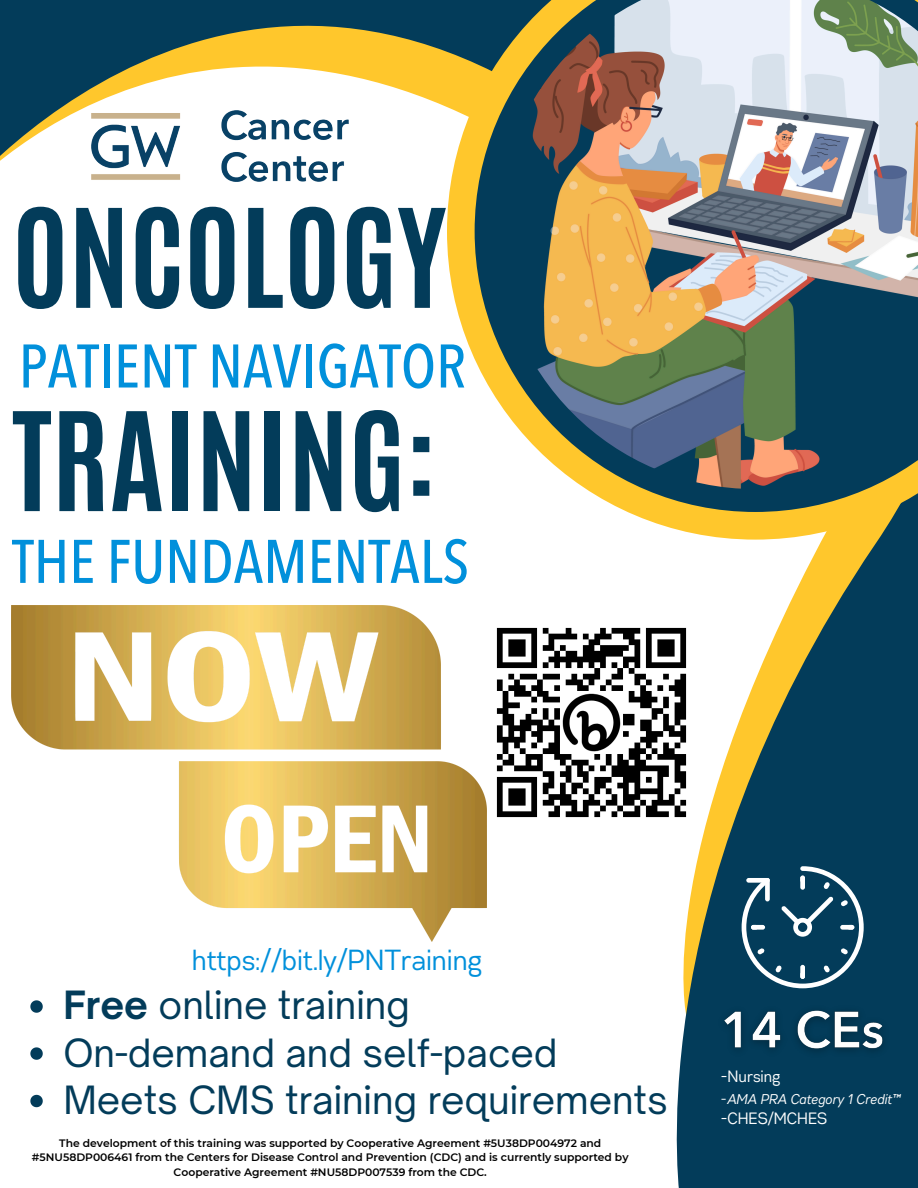
<style>
.page{position:relative;width:918px;height:1188px;background:#fff}
.page>*{position:absolute;margin:0;border:0;box-sizing:border-box;transform-origin:0 0}
.t1{font:700 116.25px "Antonio";color:#033c5a}
.t2{font:500 condensed 60.75px "Avenir Next LT Pro";color:#0190db}
.t3{font:37.2px "Open Sauce One";color:#033c5a}
.t4{font:28.95px "Gabriel Sans Cond";color:#0190db}
.t5{font:16.35px "Gabriel Sans Cond";color:#fefefe}
.t6{font:italic 14.1px "Gabriel Sans Cond";color:#fefefe}
.t7{font:600 10.8px/14.4px "Montserrat";color:#000;text-align:center}
.s1{font-weight:700}
.s2{font-style:normal}
</style>
<div class="page">
<img style="left:496px;top:627px;width:136px;height:191px">
<svg style="left:632px;top:540px;width:286px;height:648px;fill:#033c5a"></svg>
<svg style="left:0;top:0;width:447px;height:180px"></svg>
<svg style="left:447px;top:0;width:471px;height:540px"></svg>
<svg style="left:475px;top:0;width:443px;height:512px"></svg>
<img style="left:498px;top:0;width:420px;height:489px">
<img style="left:92px;top:111px;width:256px;height:71px">
<img style="left:12px;top:605px;width:475px;height:337px">
<svg style="left:742px;top:866px;width:122px;height:122px;background:#2e5d76"></svg>
<svg style="left:30px;top:1047px;width:13px;height:13px"></svg>
<svg style="left:30px;top:1000px;width:13px;height:13px"></svg>
<svg style="left:30px;top:1095px;width:13px;height:12px"></svg>
<img style="left:712px;top:998px;width:184px;height:65px">
<p class="t1" style="left:12px;top:175px;width:436px">ONCOLOGY</p>
<h1 class="t2" style="left:19px;top:342px;width:449px">PATIENT NAVIGATOR</h1>
<p class="t1" style="left:12px;top:378px;width:426px">TRAINING:</p>
<p class="t2" style="left:12px;top:537px;width:459px">THE FUNDAMENTALS</p>
<p class="t4" style="left:193px;top:947px;width:292px">https://bit.ly/PNTraining</p>
<h2 class="t3" style="left:63px;top:982px;width:348px"><span class="s1">Free</span> online training</h2>
<h6 class="t3" style="left:63px;top:1029px;width:496px">On-demand and self-paced</h6>
<h1 class="t3" style="left:63px;top:1077px;width:606px">Meets CMS training requirements</h1>
<p class="t7" style="left:32px;top:1136px;width:598px">The development of this training was supported by Cooperative Agreement #5U38DP004972 and #5NU58DP006461 from the Centers for Disease Control and Prevention (CDC) and is currently supported by<br>Cooperative Agreement #NU58DP007539 from the CDC.</p>
<h2 class="t5" style="left:721px;top:1069px;width:61px">-Nursing</h2>
<h2 class="t6" style="left:721px;top:1092px;width:180px"><span class="s2">-</span>AMA PRA Category 1 Credit™</h2>
<h2 class="t5" style="left:721px;top:1111px;width:108px">-CHES/MCHES</h2>
</div>
